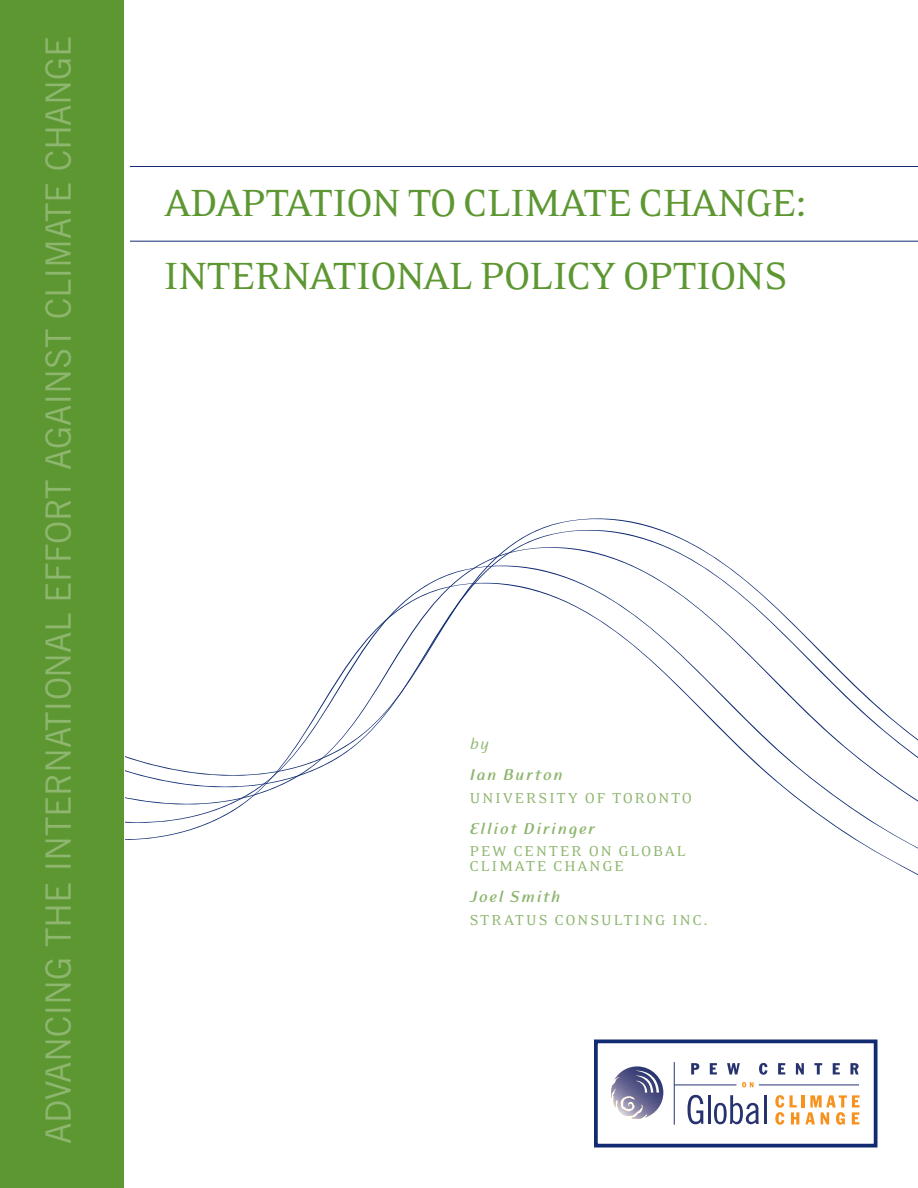
<style>
.page{position:relative;width:918px;height:1188px;background:#fff}
.page>*{position:absolute;margin:0;border:0;box-sizing:border-box;transform-origin:0 0}
.t1{font:43.5px/73.5px "Eidetic Serif";letter-spacing:-.04em;color:#5d9732}
.t2{font:34.8px "Trade Gothic";letter-spacing:-.01em;color:#8eb66f}
.t3{font:italic 700 18px "Eidetic Modern";letter-spacing:.065em;color:#8eb66f}
.t4{font:italic 18px "Eidetic Modern";color:#8eb66f}
.t5{font:16.5px "Eidetic Serif";letter-spacing:.09em;color:#8eb66f}
</style>
<div class="page">
<svg style="left:125px;top:538px;width:793px;height:337px"></svg>
<div style="left:594px;top:1040px;width:284px;height:108px;border:4px solid #102b72"></div>
<svg style="left:130px;top:166px;width:788px;height:76px"></svg>
<div style="left:0;top:0;width:124px;height:1188px;background:#5d9732"></div>
<svg style="left:850px;top:1063px;width:9px;height:11px"></svg>
<hr style="left:674px;top:1062px;width:1px;height:63px;background:#26336f">
<svg style="left:688px;top:1095px;width:15px;height:29px"></svg>
<hr style="left:708px;top:1095px;width:2px;height:29px;background:#26336f">
<svg style="left:714px;top:1095px;width:45px;height:29px"></svg>
<hr style="left:764px;top:1095px;width:3px;height:29px;background:#26336f">
<hr style="left:801px;top:1095px;width:4px;height:12px;background:#f7921e">
<svg style="left:775px;top:1095px;width:9px;height:30px"></svg>
<svg style="left:790px;top:1095px;width:9px;height:29px"></svg>
<svg style="left:805px;top:1095px;width:55px;height:30px"></svg>
<hr style="left:674px;top:1085px;width:62px;height:1px;background:#26336f">
<svg style="left:742px;top:1082px;width:11px;height:5px"></svg>
<hr style="left:759px;top:1085px;width:100px;height:1px;background:#26336f">
<svg style="left:691px;top:1063px;width:8px;height:11px"></svg>
<svg style="left:710px;top:1063px;width:7px;height:11px"></svg>
<svg style="left:727px;top:1063px;width:13px;height:11px"></svg>
<svg style="left:759px;top:1063px;width:8px;height:12px"></svg>
<svg style="left:778px;top:1063px;width:7px;height:11px"></svg>
<svg style="left:796px;top:1063px;width:8px;height:11px"></svg>
<svg style="left:814px;top:1063px;width:8px;height:11px"></svg>
<svg style="left:833px;top:1063px;width:7px;height:11px"></svg>
<svg style="left:611px;top:1066px;width:48px;height:46px"></svg>
<h2 class="t2" style="left:37px;top:1144px;width:1110px;rotate:-90deg">Advancing the I nternational Effort Against Climate Change</h2>
<h1 class="t1" style="left:164px;top:165px;width:644px">ADAPTATION TO CLIMATE CHANGE:<br>INTERNATIONAL POLICY OPTIONS</h1>
<p class="t4" style="left:470px;top:734px;width:21px">by</p>
<p class="t3" style="left:470px;top:765px;width:95px">Ian Burton</p>
<p class="t5" style="left:470px;top:789px;width:57px">UNIVERSITY</p>
<p class="t5" style="left:585px;top:789px;width:51px">OF TORONTO</p>
<p class="t3" style="left:470px;top:819px;width:127px">Elliot Diringer</p>
<p class="t5" style="left:470px;top:842px;width:68px">PEW CENTER</p>
<p class="t5" style="left:589px;top:842px;width:87px">ON GLO BAL</p>
<p class="t5" style="left:470px;top:857px;width:23px">CLIMATE</p>
<p class="t5" style="left:553px;top:857px;width:24px">CHANGE</p>
<p class="t3" style="left:470px;top:888px;width:92px">Joel Smith</p>
<p class="t5" style="left:470px;top:911px;width:23px">STRATUS</p>
<p class="t5" style="left:554px;top:911px;width:24px">CONSULTING</p>
<p class="t5" style="left:672px;top:911px;width:37px">INC.</p>
</div>
